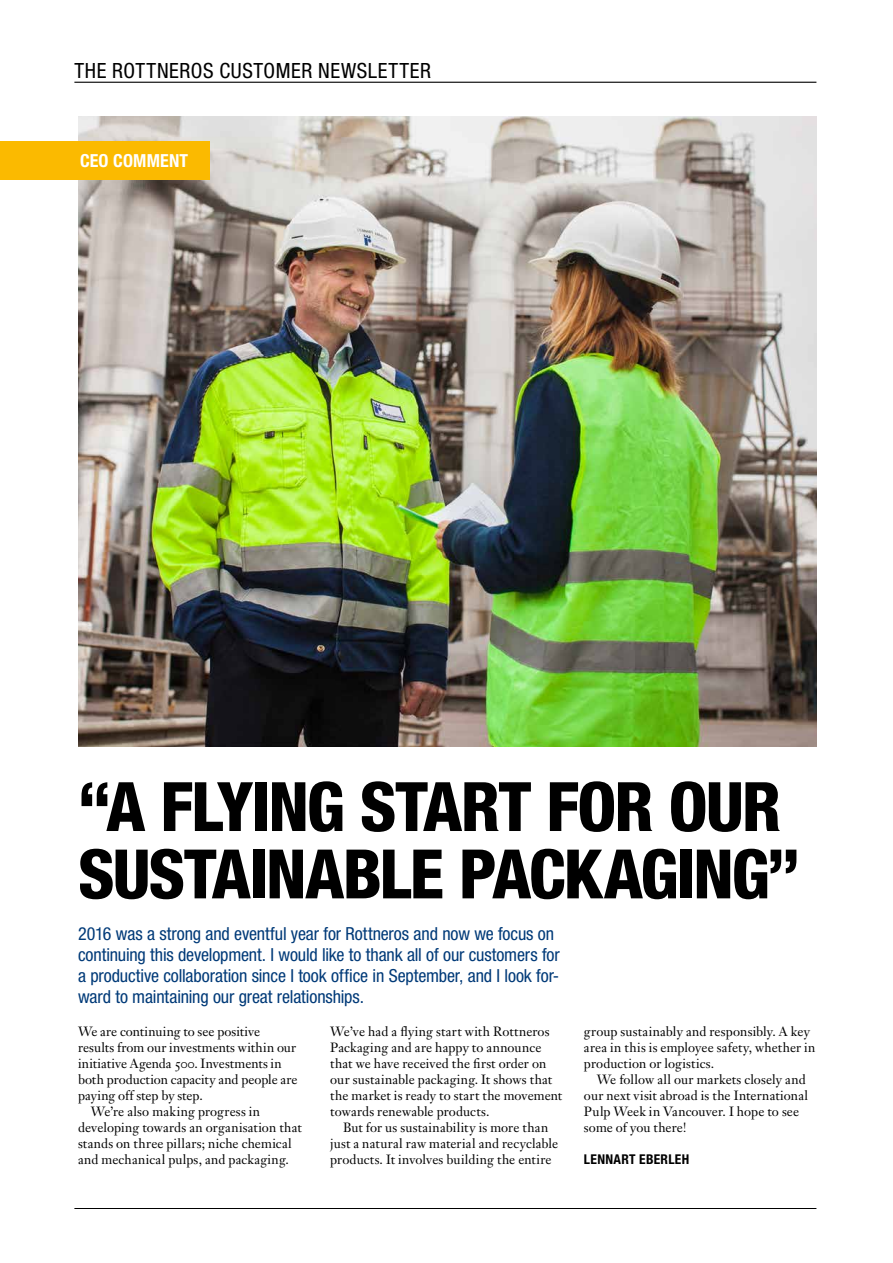
<style>
.page{position:relative;width:893px;height:1263px;background:#fff}
.page>*{position:absolute;margin:0;border:0;box-sizing:border-box;transform-origin:0 0}
.t1{font:800 condensed 68.25px/67.3px "Helvetica Neue LT Std";letter-spacing:-.03em;color:#000}
.t2{font:condensed 21px "Helvetica Neue LT Std";letter-spacing:.025em;color:#000}
.t3{font:condensed 18px/21px "Helvetica Neue LT Std";letter-spacing:-.005em;color:#003a78}
.t4{font:700 condensed 18px "Helvetica Neue LT Std";letter-spacing:.01em;color:#fff}
.t5{font:700 condensed 13.5px "Helvetica Neue LT Std";letter-spacing:.02em;color:#000}
.t6{font:13.2px/16px "Janson Text LT Std";letter-spacing:.01em;color:#000}
</style>
<div class="page">
<hr style="left:74px;top:1208px;width:742px;height:1px;background:#000">
<hr style="left:74px;top:82px;width:742px;height:1px;background:#000">
<img style="left:78px;top:116px;width:738px;height:630px">
<div style="left:0;top:142px;width:209px;height:38px;background:#fbba00"></div>
<h2 class="t2" style="left:74px;top:58px;width:358px">THE ROTTNEROS CUSTOMER NEWSLETTER</h2>
<h3 class="t4" style="left:80px;top:150px;width:110px">CEO COMMENT</h3>
<h1 class="t1" style="left:78px;top:772px;width:723px">“A FLYING START FOR OUR<br>SUSTAINABLE PACKAGING”</h1>
<p class="t3" style="left:78px;top:923px;width:483px">2016 was a strong and eventful year for Rottneros and now we focus on continuing this development. I would like to thank all of our customers for a productive collaboration since I took office in September, and I look for&shy;ward to maintaining our great relationships.</p>
<p class="t6" style="left:330px;top:1023px;width:234px">We’ve had a flying start with Rottneros Packaging and are happy to announce that we have received the first order on our sustainable packaging. It shows that the market is ready to start the movement towards renewable products.</p>
<p class="t6" style="left:330px;top:1119px;width:229px;text-align:center">But for us sustainability is more than just a natural raw material and recyclable products. It involves building the entire</p>
<p class="t6" style="left:78px;top:1023px;width:184px">We are continuing to see positive</p>
<p class="t6" style="left:78px;top:1039px;width:220px">results from our investments within our</p>
<p class="t6" style="left:78px;top:1055px;width:205px">initiative Agenda 500. Investments in</p>
<p class="t6" style="left:78px;top:1071px;width:221px">both production capacity and people are</p>
<p class="t6" style="left:78px;top:1087px;width:126px">paying off step by step.</p>
<p class="t6" style="left:91px;top:1103px;width:171px">We’re also making progress in</p>
<p class="t6" style="left:78px;top:1119px;width:225px">developing towards an organisation that</p>
<p class="t6" style="left:78px;top:1135px;width:215px">stands on three pillars; niche chemical</p>
<p class="t6" style="left:78px;top:1152px;width:212px">and mechanical pulps, and packaging.</p>
<p class="t6" style="left:584px;top:1023px;width:233px">group sustainably and responsibly. A key area in this is employee safety, whether in production or logistics.</p>
<p class="t6" style="left:584px;top:1071px;width:226px;text-indent:13px">We follow all our markets closely and our next visit abroad is the International Pulp Week in Vancouver. I hope to see some of you there!</p>
<p class="t5" style="left:584px;top:1151px;width:107px">LENNART EBERLEH</p>
</div>
